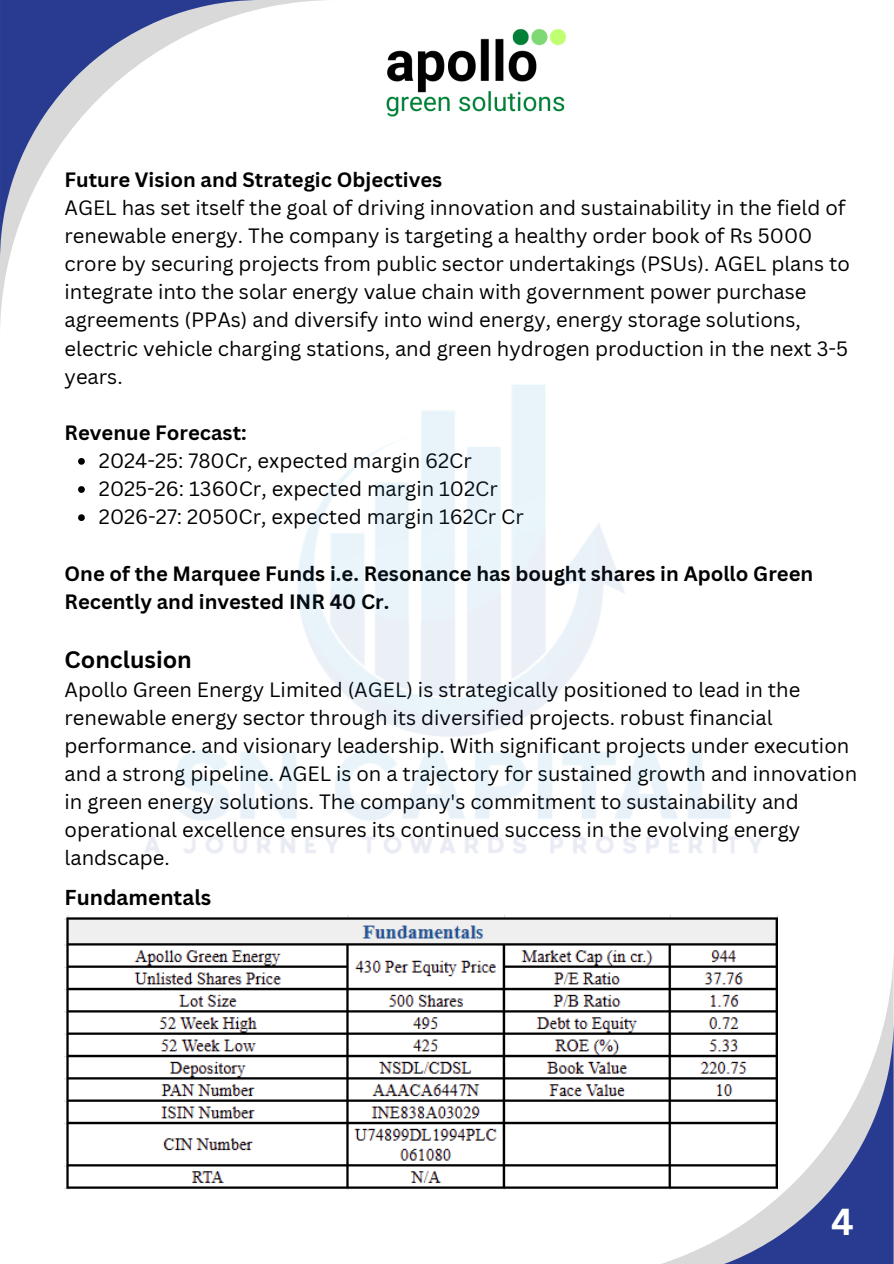
<style>
.page{position:relative;width:894px;height:1264px;background:#fff}
.page>*{position:absolute;margin:0;border:0;box-sizing:border-box;transform-origin:0 0}
.t1{font:700 36.6px "Canva Sans";color:#fff}
.t2{font:700 23.25px "Canva Sans";color:#000}
.t3{font:700 21px "Canva Sans";color:#000}
.t4{font:20.25px/28.2px "Canva Sans";color:#000}
.t5{font:700 20.25px/28.2px "Canva Sans";color:#000}
</style>
<div class="page">
<svg style="left:0;top:0;width:325px;height:325px"></svg>
<svg style="left:0;top:0;width:261px;height:261px"></svg>
<svg style="left:665px;top:1019px;width:228px;height:244px"></svg>
<img style="left:386px;top:28px;width:180px;height:89px">
<svg style="left:78px;top:458px;width:7px;height:7px"></svg>
<svg style="left:78px;top:486px;width:7px;height:7px"></svg>
<svg style="left:78px;top:514px;width:7px;height:7px"></svg>
<img style="left:65px;top:915px;width:712px;height:274px">
<p class="t5" style="left:65px;top:165px;width:379px">Future Vision and Strategic Objectives</p>
<p class="t4" style="left:65px;top:193px;width:786px">AGEL has set itself the goal of driving innovation and sustainability in the field of renewable energy. The company is targeting a healthy order book of Rs 5000 crore by securing projects from public sector undertakings (PSUs). AGEL plans to integrate into the solar energy value chain with government power purchase agreements (PPAs) and diversify into wind energy, energy storage solutions, electric vehicle charging stations, and green hydrogen production in the next 3-5 years.</p>
<p class="t5" style="left:65px;top:418px;width:183px">Revenue Forecast:</p>
<p class="t4" style="left:99px;top:446px;width:374px">2024-25: 780Cr, expected margin 62Cr</p>
<p class="t4" style="left:99px;top:474px;width:400px">2025-26: 1360Cr, expected margin 102Cr</p>
<h1 class="t4" style="left:99px;top:502px;width:426px">2026-27: 2050Cr, expected margin 162Cr Cr</h1>
<p class="t5" style="left:65px;top:558px;width:750px">One of the Marquee Funds i.e. Resonance has bought shares in Apollo Green<br>Recently and invested INR 40 Cr.</p>
<p class="t2" style="left:65px;top:643px;width:129px">Conclusion</p>
<p class="t4" style="left:65px;top:674px;width:793px">Apollo Green Energy Limited (AGEL) is strategically positioned to lead in the renewable energy sector through its diversified projects. robust financial performance. and visionary leadership. With significant projects under execution and a strong pipeline. AGEL is on a trajectory for sustained growth and innovation in green energy solutions. The company's commitment to sustainability and operational excellence ensures its continued success in the evolving energy landscape.</p>
<h1 class="t3" style="left:65px;top:882px;width:148px">Fundamentals</h1>
<p class="t1" style="left:830px;top:1195px;width:23px">3</p>
<p class="t1" style="left:830px;top:1195px;width:24px">4</p>
</div>
